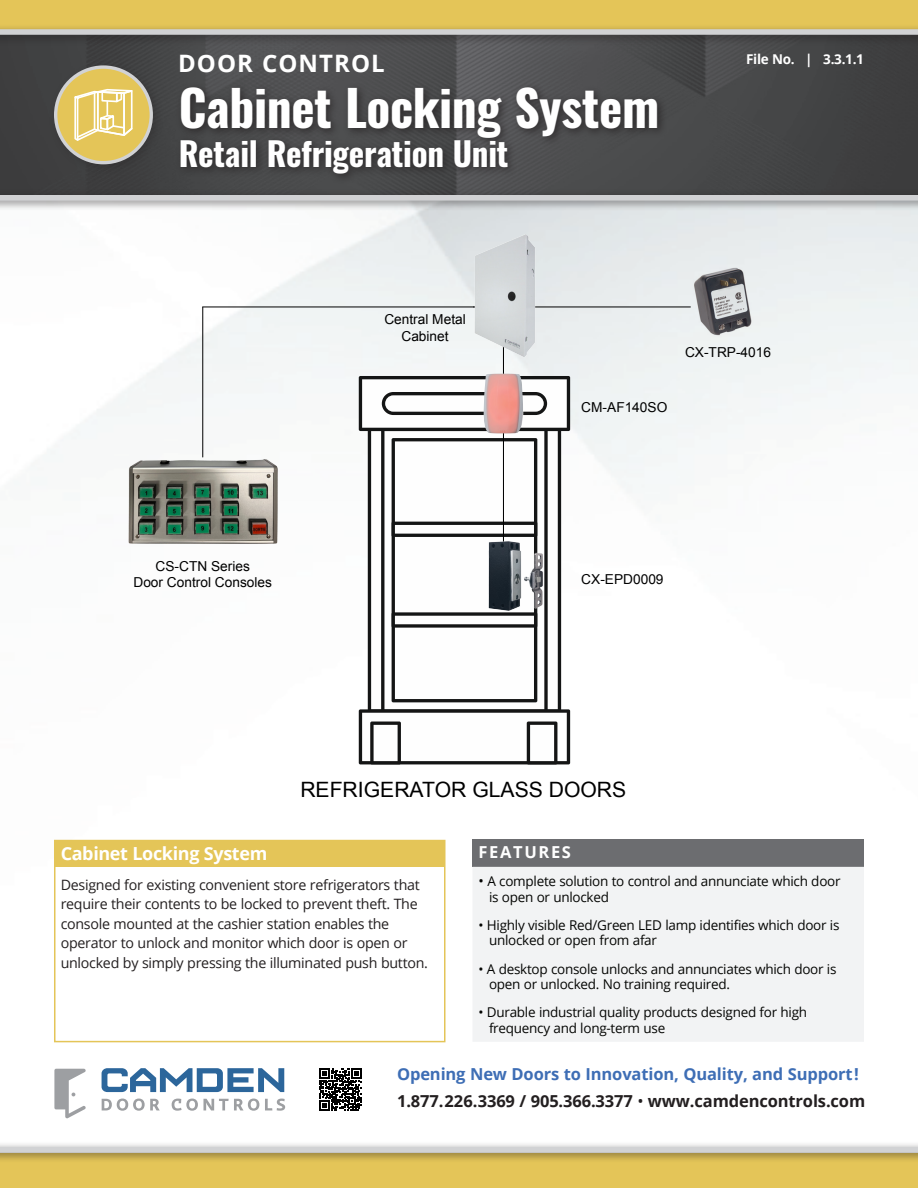
<style>
.page{position:relative;width:918px;height:1188px;background:#fff}
.page>*{position:absolute;margin:0;border:0;box-sizing:border-box;transform-origin:0 0}
.Body{font:700 49.5px "Oswald";letter-spacing:-.01em;color:#fff}
.Body-2{font:700 33px "Oswald";letter-spacing:-.01em;color:#fff}
.Body-3{font:700 24px "Open Sans";letter-spacing:.045em;color:#fff}
.t1{font:21.15px "Arial";color:#000}
.Model_Number{font:700 18px "Open Sans";letter-spacing:-.02em;color:#fff}
.Body-4{font:700 16.5px "Open Sans";letter-spacing:-.01em;color:#231f20}
.Body-5{font:700 16.5px "Open Sans";letter-spacing:-.01em;color:#3e6eb5}
.t2{font:700 16.5px "Open Sans";letter-spacing:.1em;color:#fff}
.Model_Number-2{font:14.25px/19.5px "Open Sans";letter-spacing:-.02em;color:#231f20}
.t3{font:13.65px/16.5px "Arial";color:#000;text-align:center}
.Model_Number-3{font:13.5px "Open Sans";letter-spacing:-.02em;color:#040503}
.Model_Number-4{font:700 13.5px "Open Sans";letter-spacing:-.02em;color:#fff}
.s1{font-size:14.25px}
.s2{font-weight:400}
</style>
<div class="page">
<img style="left:50px;top:212px;width:868px;height:628px">
<svg style="left:368px;top:431px;width:193px;height:278px"></svg>
<svg style="left:381px;top:431px;width:167px;height:278px"></svg>
<svg style="left:359px;top:376px;width:211px;height:55px"></svg>
<svg style="left:359px;top:709px;width:211px;height:55px"></svg>
<svg style="left:392px;top:438px;width:145px;height:264px"></svg>
<img style="left:690px;top:265px;width:68px;height:76px">
<hr style="left:202px;top:307px;width:1px;height:150px;background:#000">
<hr style="left:203px;top:307px;width:277px;height:1px;background:#000">
<hr style="left:474px;top:307px;width:216px;height:1px;background:#000">
<hr style="left:503px;top:334px;width:1px;height:233px;background:#000">
<img style="left:470px;top:231px;width:67px;height:126px">
<img style="left:486px;top:539px;width:62px;height:73px">
<img style="left:483px;top:374px;width:42px;height:60px">
<img style="left:127px;top:459px;width:154px;height:86px">
<img style="left:0;top:46px;width:918px;height:144px">
<div style="left:0;top:0;width:918px;height:33px;background:#e4c558"></div>
<div style="left:0;top:1153px;width:918px;height:35px;background:#e4c558"></div>
<div style="left:0;top:190px;width:918px;height:22px;background:#231f20;opacity:.6"></div>
<div style="left:0;top:195px;width:918px;height:6px;background:#d1d2d4"></div>
<div style="left:0;top:24px;width:918px;height:22px;background:#231f20;opacity:.6"></div>
<div style="left:0;top:29px;width:918px;height:6px;background:#d1d2d4"></div>
<div style="left:0;top:1142px;width:918px;height:22px;background:#231f20;opacity:.6"></div>
<div style="left:0;top:1147px;width:918px;height:6px;background:#d1d2d4"></div>
<div style="left:176px;top:82px;width:492px;height:102px;background:#231f20;opacity:.75"></div>
<svg style="left:102px;top:1068px;width:182px;height:24px"></svg>
<svg style="left:102px;top:1099px;width:58px;height:12px"></svg>
<svg style="left:172px;top:1099px;width:87px;height:12px"></svg>
<svg style="left:265px;top:1099px;width:20px;height:12px"></svg>
<svg style="left:54px;top:1069px;width:32px;height:50px"></svg>
<svg style="left:319px;top:1068px;width:42px;height:42px"></svg>
<div style="left:49px;top:60px;width:115px;height:115px;background:#231f20;opacity:.3"></div>
<div style="left:56px;top:67px;width:95px;height:96px;background:#e4c558;border-radius:50%"></div>
<div style="left:54px;top:65px;width:99px;height:99px;border:3px solid #d1d2d4;border-radius:50%"></div>
<svg style="left:74px;top:89px;width:59px;height:52px"></svg>
<hr style="left:94px;top:93px;width:1px;height:36px;background:#fff">
<div style="left:54px;top:840px;width:392px;height:202px;border:2px solid #e4c558"></div>
<div style="left:55px;top:841px;width:390px;height:26px;background:#e4c558"></div>
<div style="left:472px;top:840px;width:392px;height:27px;background:#6c6d70"></div>
<div style="left:473px;top:867px;width:391px;height:175px;background:#f2f3f4"></div>
<p class="Body-3" style="left:178px;top:47px;width:208px">DOOR CONTROL</p>
<p class="Model_Number-4" style="left:746px;top:50px;width:119px">File No. | 3.3.1.1</p>
<p class="Body" style="left:179px;top:82px;width:482px">Cabinet Locking System</p>
<p class="Body-2" style="left:179px;top:136px;width:331px">Retail Refrigeration Unit</p>
<p class="t3" style="left:133px;top:558px;width:140px">CS-CTN Series<br>Door Control Consoles</p>
<p class="t3" style="left:384px;top:311px;width:83px">Central Metal<br>Cabinet</p>
<p class="t3" style="left:581px;top:399px;width:88px">CM-AF140SO</p>
<p class="t3" style="left:685px;top:344px;width:88px">CX-TRP-4016</p>
<p class="t3" style="left:581px;top:571px;width:84px">CX-EPD0009</p>
<p class="t1" style="left:300px;top:775px;width:328px">REFRIGERATOR GLASS DOORS</p>
<p class="Model_Number" style="left:61px;top:840px;width:208px">Cabinet Locking System</p>
<p class="Model_Number-2" style="left:61px;top:874px;width:369px">Designed for existing convenient store refrigerators that require their contents to be locked to prevent theft. The console mounted at the cashier station enables the operator to unlock and monitor which door is open or unlocked by simply pressing the illuminated push button.</p>
<p class="t2" style="left:478px;top:841px;width:94px">FEATURES</p>
<p class="Model_Number-3" style="left:478px;top:872px;width:364px"><span class="s1">•</span> A complete solution to control and annunciate which door</p>
<p class="Model_Number-3" style="left:489px;top:888px;width:122px">is open or unlocked</p>
<p class="Model_Number-3" style="left:478px;top:916px;width:363px">• Highly visible Red/Green LED lamp identifies which door is</p>
<p class="Model_Number-3" style="left:489px;top:931px;width:170px">unlocked or open from afar</p>
<p class="Model_Number-3" style="left:478px;top:959px;width:360px">• A desktop console unlocks and annunciates which door is</p>
<p class="Model_Number-3" style="left:489px;top:975px;width:243px">open or unlocked. No training required.</p>
<p class="Model_Number-3" style="left:478px;top:1003px;width:330px">• Durable industrial quality products designed for high</p>
<p class="Model_Number-3" style="left:489px;top:1019px;width:178px">frequency and long-term use</p>
<p class="Body-5" style="left:397px;top:1063px;width:463px">Opening New Doors to Innovation, Quality, and Support!</p>
<p class="Body-4" style="left:397px;top:1089px;width:470px">1.877.226.3369 / 905.366.3377 <span class="s2">•</span> www.camdencontrols.com</p>
</div>
